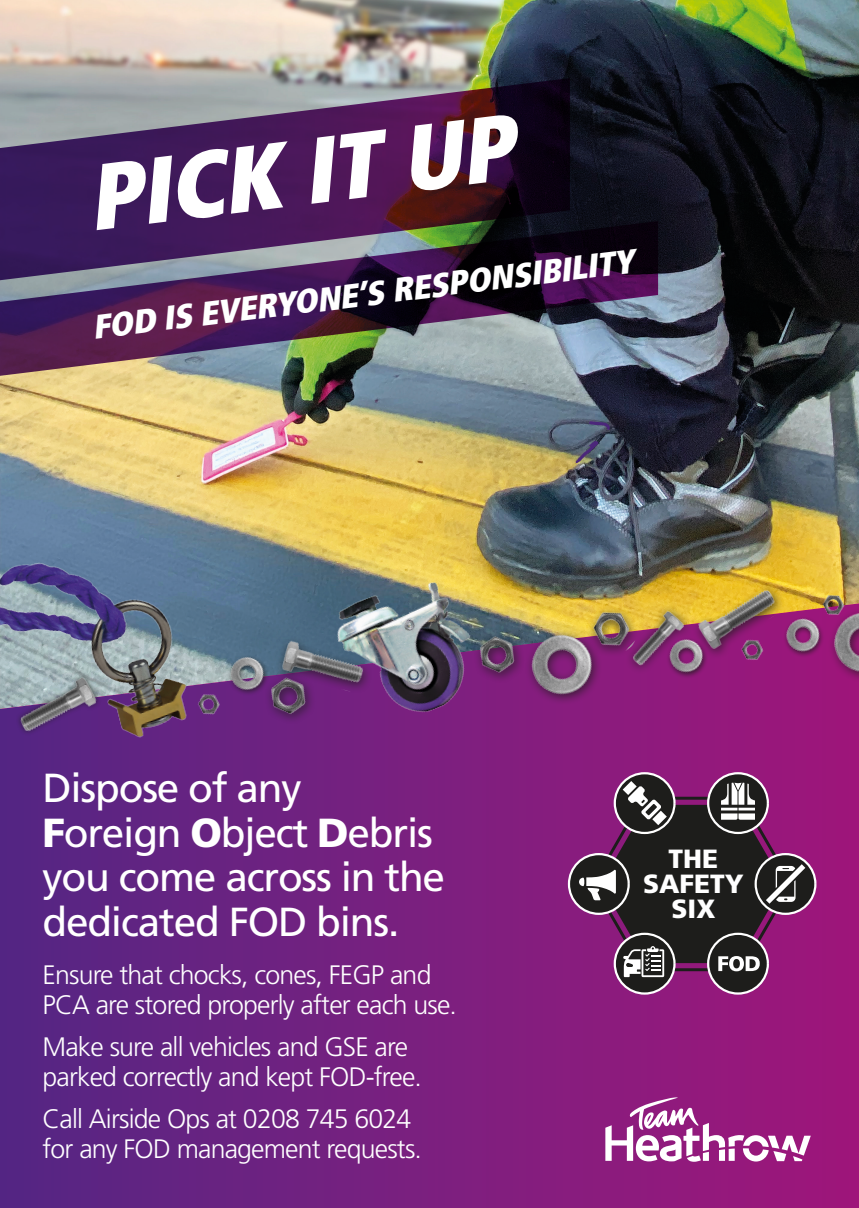
<style>
.page{position:relative;width:859px;height:1208px;background:#fff}
.page>*{position:absolute;margin:0;border:0;box-sizing:border-box;transform-origin:0 0}
.t1{font:italic 900 condensed 93.1px "Frutiger LT Pro";color:#fff}
.t2{font:40.6px/44.8px "Frutiger LT Pro";letter-spacing:-.03em;color:#fff}
.t3{font:italic 900 condensed 33.5px "Frutiger LT Pro";color:#fff}
.t4{font:300 26.7px/29.9px "Frutiger LT Pro";letter-spacing:-.03em;color:#fff}
.t5{font:900 26.3px/25px "Frutiger LT Pro";color:#fff;text-align:center}
.s1{font-weight:900}
</style>
<div class="page">
<div style="left:0;top:0;width:859px;height:1208px;background:linear-gradient(to right,#542784,#a1177b)"></div>
<img style="left:0;top:0;width:859px;height:709px">
<svg style="left:0;top:78px;width:570px;height:143px;background:#55385e"></svg>
<img style="left:0;top:221px;width:658px;height:182px">
<svg style="left:614px;top:772px;width:62px;height:62px"></svg>
<svg style="left:754px;top:853px;width:62px;height:62px"></svg>
<svg style="left:614px;top:932px;width:62px;height:62px"></svg>
<svg style="left:707px;top:932px;width:62px;height:62px"></svg>
<svg style="left:707px;top:772px;width:62px;height:62px"></svg>
<svg style="left:568px;top:853px;width:62px;height:62px"></svg>
<div style="left:616px;top:774px;width:57px;height:58px;background:#1d1d1b;border-radius:50%"></div>
<div style="left:757px;top:855px;width:57px;height:57px;background:#1d1d1b;border-radius:50%"></div>
<div style="left:616px;top:935px;width:57px;height:57px;background:#1d1d1b;border-radius:50%"></div>
<div style="left:709px;top:935px;width:58px;height:57px;background:#1d1d1b;border-radius:50%"></div>
<div style="left:709px;top:774px;width:58px;height:58px;background:#1d1d1b;border-radius:50%"></div>
<div style="left:570px;top:855px;width:58px;height:57px;background:#1d1d1b;border-radius:50%"></div>
<svg style="left:579px;top:781px;width:226px;height:196px"></svg>
<img style="left:814px;top:585px;width:38px;height:28px">
<img style="left:732px;top:659px;width:38px;height:8px">
<img style="left:617px;top:601px;width:68px;height:75px">
<img style="left:578px;top:595px;width:65px;height:63px">
<img style="left:269px;top:634px;width:46px;height:31px">
<img style="left:685px;top:575px;width:109px;height:83px">
<img style="left:506px;top:624px;width:12px;height:58px">
<div style="left:264px;top:672px;width:52px;height:53px;background:#6e2280"></div>
<img style="left:257px;top:665px;width:58px;height:58px">
<img style="left:518px;top:623px;width:85px;height:84px">
<div style="left:827px;top:606px;width:32px;height:77px;background:#1d1d1b;opacity:.75"></div>
<img style="left:821px;top:609px;width:38px;height:76px">
<img style="left:779px;top:613px;width:46px;height:45px">
<img style="left:227px;top:651px;width:42px;height:46px">
<img style="left:662px;top:634px;width:46px;height:45px">
<svg style="left:605px;top:1097px;width:206px;height:64px"></svg>
<img style="left:315px;top:552px;width:191px;height:193px">
<img style="left:0;top:514px;width:227px;height:263px">
<p class="t1" style="left:80px;top:142px;width:430px;rotate:-7deg">PICK IT UP</p>
<p class="t3" style="left:90px;top:307px;width:547px;rotate:-7deg">FOD IS EVERYONE’S RESPONSIBILITY</p>
<p class="t2" style="left:43px;top:765px;width:404px">Dispose of any<br><span class="s1">F</span>oreign <span class="s1">O</span>bject <span class="s1">D</span>ebris you come across in the dedicated FOD bins.</p>
<p class="t4" style="left:43px;top:960px;width:416px">Ensure that chocks, cones, FEGP and<br>PCA are stored properly after each use.</p>
<p class="t4" style="left:43px;top:1032px;width:381px">Make sure all vehicles and GSE are parked correctly and kept FOD-free.</p>
<p class="t4" style="left:43px;top:1104px;width:381px">Call Airside Ops at 0208 745 6024 for any FOD management requests.</p>
<p class="t5" style="left:643px;top:846px;width:102px">THE<br>SAFETY<br>SIX</p>
</div>
